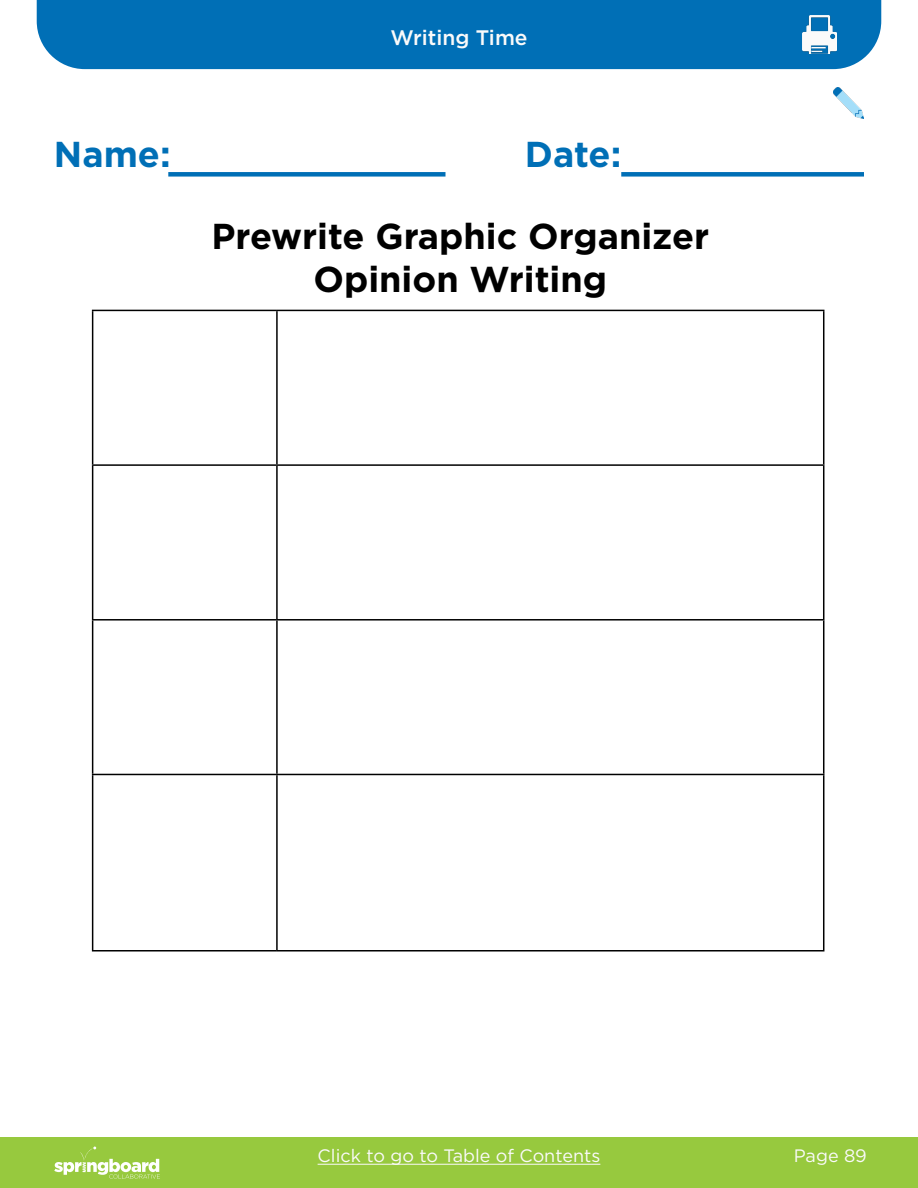
<style>
.page{position:relative;width:918px;height:1188px;background:#fff}
.page>*{position:absolute;margin:0;border:0;box-sizing:border-box;transform-origin:0 0}
.t1{font:700 36px/43.2px "Gotham";color:#000;text-align:center}
.t2{font:700 36px "Gotham";color:#006fb6}
.t3{font:500 21px "Gotham";color:#fafafa}
.t4{font:18px "Gotham";color:#fafafa}
</style>
<div class="page">
<div style="left:0;top:1137px;width:918px;height:51px;background:#97c93e"></div>
<svg style="left:54px;top:1147px;width:106px;height:32px"></svg>
<div style="left:37px;top:0;width:844px;height:69px;background:#006fb6"></div>
<hr style="left:318px;top:1164px;width:282px;height:1px;background:#fafafa">
<hr style="left:92px;top:310px;width:185px;height:1px;background:#000">
<hr style="left:92px;top:311px;width:1px;height:153px;background:#000">
<hr style="left:277px;top:310px;width:547px;height:1px;background:#000">
<hr style="left:276px;top:311px;width:2px;height:153px;background:#000">
<hr style="left:823px;top:311px;width:1px;height:153px;background:#000">
<hr style="left:92px;top:464px;width:185px;height:2px;background:#000">
<hr style="left:92px;top:466px;width:1px;height:153px;background:#000">
<hr style="left:277px;top:464px;width:547px;height:2px;background:#000">
<hr style="left:276px;top:466px;width:2px;height:153px;background:#000">
<hr style="left:823px;top:466px;width:1px;height:153px;background:#000">
<hr style="left:92px;top:619px;width:185px;height:2px;background:#000">
<hr style="left:92px;top:621px;width:1px;height:153px;background:#000">
<hr style="left:277px;top:619px;width:547px;height:2px;background:#000">
<hr style="left:276px;top:621px;width:2px;height:153px;background:#000">
<hr style="left:823px;top:621px;width:1px;height:153px;background:#000">
<hr style="left:92px;top:774px;width:185px;height:1px;background:#000">
<hr style="left:92px;top:775px;width:1px;height:175px;background:#000">
<hr style="left:277px;top:774px;width:547px;height:1px;background:#000">
<hr style="left:276px;top:775px;width:2px;height:175px;background:#000">
<hr style="left:823px;top:775px;width:1px;height:175px;background:#000">
<hr style="left:92px;top:950px;width:185px;height:2px;background:#000">
<hr style="left:277px;top:950px;width:547px;height:2px;background:#000">
<div style="left:168px;top:172px;width:278px;height:5px;background:#006fb6"></div>
<div style="left:621px;top:172px;width:243px;height:5px;background:#006fb6"></div>
<img style="left:834px;top:88px;width:30px;height:30px">
<img style="left:803px;top:16px;width:34px;height:38px">
<p class="t3" style="left:390px;top:24px;width:139px">Writing Time</p>
<p class="t2" style="left:54px;top:131px;width:118px">Name:</p>
<p class="t2" style="left:525px;top:131px;width:98px">Date:</p>
<p class="t1" style="left:212px;top:214px;width:499px">Prewrite Graphic Organizer<br>Opinion Writing</p>
<p class="t4" style="left:318px;top:1145px;width:284px">Click to go to Table of Contents</p>
<p class="t4" style="left:794px;top:1145px;width:75px">Page 89</p>
</div>
